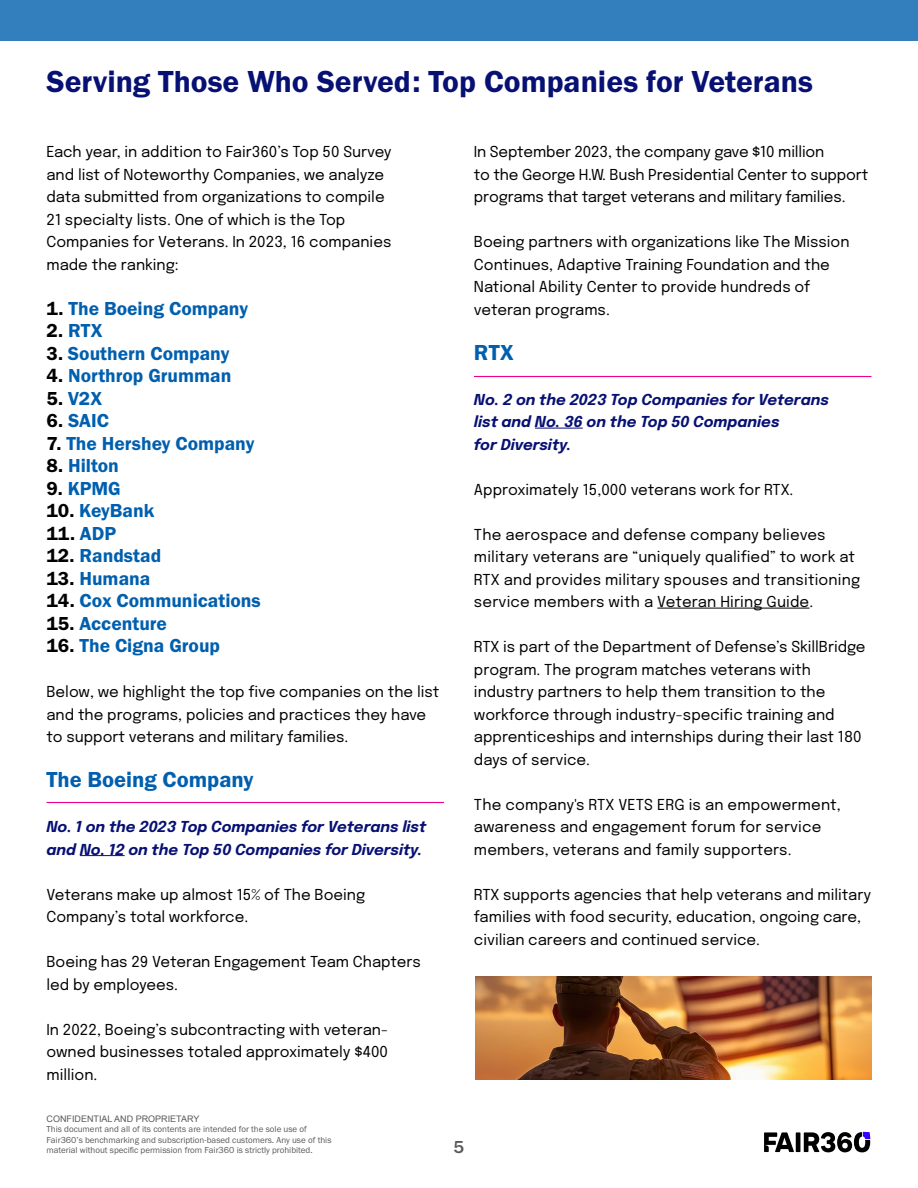
<style>
.page{position:relative;width:918px;height:1188px;background:#fff}
.page>*{position:absolute;margin:0;border:0;box-sizing:border-box;transform-origin:0 0}
.LrgTimelineDescrip{font:31.5px "Franklin Gothic URW Dem";color:#071073}
.t1{font:22.5px "Franklin Gothic URW Dem";color:#005fae}
.t2{font:19.5px "Franklin Gothic URW Dem";color:#005fae}
.t3{font:19.5px "Franklin Gothic URW Dem";color:#000}
.t4{font:500 18px "Franklin Gothic URW";color:#58595b}
.t5{font:15px/22.5px "Epilogue";color:#000}
.t6{font:italic 15px/22.5px "Epilogue";color:#071073}
.t7{font:9px/10.5px "Franklin Gothic URW Boo";color:#58595b}
.s1{color:#000}
.s2{color:#005fae}
.s3{font-family:"Arial"}
</style>
<div class="page">
<div style="left:0;top:0;width:918px;height:40px;background:#337fbe"></div>
<hr style="left:796px;top:1132px;width:4px;height:20px;background:#000">
<svg style="left:804px;top:1132px;width:66px;height:20px"></svg>
<svg style="left:764px;top:1132px;width:30px;height:20px"></svg>
<hr style="left:46px;top:802px;width:398px;height:1px;background:#ec008c">
<hr style="left:474px;top:376px;width:397px;height:1px;background:#ec008c">
<img style="left:476px;top:976px;width:396px;height:104px">
<svg style="left:79px;top:855px;width:46px;height:2px"></svg>
<svg style="left:535px;top:427px;width:48px;height:2px"></svg>
<svg style="left:657px;top:607px;width:153px;height:2px"></svg>
<p class="LrgTimelineDescrip" style="left:47px;top:62px;width:768px">Serving Those Who Served: Top Companies for Veterans</p>
<p class="t5" style="left:46px;top:140px;width:347px">Each year, in addition to Fair360’s Top 50 Survey</p>
<p class="t5" style="left:46px;top:162px;width:339px">and list of Noteworthy Companies, we analyze</p>
<p class="t5" style="left:46px;top:185px;width:340px">data submitted from organizations to compile</p>
<p class="t5" style="left:46px;top:207px;width:300px">21 specialty lists. One of which is the Top</p>
<p class="t5" style="left:46px;top:230px;width:346px">Companies for Veterans. In 2023, 16 companies</p>
<p class="t5" style="left:46px;top:252px;width:134px">made the ranking:</p>
<p class="t2" style="left:46px;top:296px;width:203px"><span class="s1">1.</span> The Boeing Company</p>
<p class="t2" style="left:46px;top:319px;width:58px"><span class="s1">2.</span> RTX</p>
<p class="t2" style="left:46px;top:341px;width:184px"><span class="s1">3.</span> Southern Company</p>
<p class="t2" style="left:46px;top:364px;width:186px"><span class="s1">4.</span> Northrop Grumman</p>
<p class="t2" style="left:46px;top:386px;width:57px"><span class="s1">5.</span> V2X</p>
<p class="t2" style="left:46px;top:409px;width:64px"><span class="s1">6.</span> SAIC</p>
<p class="t2" style="left:46px;top:431px;width:209px"><span class="s1">7.</span> The Hershey Company</p>
<p class="t2" style="left:46px;top:454px;width:74px"><span class="s1">8.</span> Hilton</p>
<p class="t2" style="left:46px;top:476px;width:76px"><span class="s1">9.</span> KPMG</p>
<p class="t2" style="left:46px;top:499px;width:109px"><span class="s1">10.</span> KeyBank</p>
<p class="t3" style="left:46px;top:521px;width:71px">11. <span class="s2">ADP</span></p>
<p class="t2" style="left:46px;top:544px;width:116px"><span class="s1">12.</span> Randstad</p>
<p class="t2" style="left:46px;top:566px;width:106px"><span class="s1">13.</span> Humana</p>
<p class="t2" style="left:46px;top:589px;width:216px"><span class="s1">14.</span> Cox Communications</p>
<p class="t2" style="left:46px;top:611px;width:122px"><span class="s1">15.</span> Accenture</p>
<p class="t2" style="left:46px;top:634px;width:175px"><span class="s1">16.</span> The Cigna Group</p>
<p class="t5" style="left:46px;top:680px;width:394px">Below, we highlight the top five companies on the list and the programs, policies and practices they have to support veterans and military families.</p>
<p class="t1" style="left:46px;top:766px;width:209px">The Boeing Company</p>
<p class="t6" style="left:46px;top:815px;width:381px">No. 1 on the 2023 Top Companies for Veterans list and No. 12 on the Top 50 Companies for Diversity.</p>
<p class="t5" style="left:46px;top:882px;width:320px">Veterans make up almost 15% of The Boeing<br>Company’s total workforce.</p>
<p class="t5" style="left:46px;top:950px;width:376px">Boeing has 29 Veteran Engagement Team Chapters led by employees.</p>
<p class="t5" style="left:46px;top:1017px;width:343px">In 2022, Boeing’s subcontracting with veteran-</p>
<p class="t5" style="left:46px;top:1040px;width:343px">owned businesses totaled approximately $400</p>
<p class="t5" style="left:46px;top:1062px;width:52px">million.</p>
<p class="t7" style="left:47px;top:1113px;width:287px"><span class="s3">CONFIDENTIAL AND PROPRIETARY<br></span>This document and all of its contents are intended for the sole use of Fair360’s benchmarking and subscription-based customers. Any use of this material without specific permission from Fair360 is strictly prohibited.</p>
<p class="t5" style="left:474px;top:140px;width:352px">In September 2023, the company gave $10 million</p>
<p class="t5" style="left:474px;top:162px;width:396px">to the George H.W. Bush Presidential Center to support programs that target veterans and military families.</p>
<p class="t5" style="left:474px;top:230px;width:377px">Boeing partners with organizations like The Mission<br>Continues, Adaptive Training Foundation and the<br>National Ability Center to provide hundreds of</p>
<p class="t5" style="left:474px;top:297px;width:137px">veteran programs.</p>
<p class="t1" style="left:474px;top:338px;width:41px">RTX</p>
<p class="t6" style="left:474px;top:387px;width:356px">No. 2 on the 2023 Top Companies for Veterans</p>
<p class="t6" style="left:474px;top:410px;width:307px">list and No. 36 on the Top 50 Companies</p>
<p class="t6" style="left:474px;top:432px;width:99px">for Diversity.</p>
<p class="t5" style="left:474px;top:477px;width:321px">Approximately 15,000 veterans work for RTX.</p>
<p class="t5" style="left:474px;top:522px;width:388px">The aerospace and defense company believes military veterans are “uniquely qualified” to work at RTX and provides military spouses and transitioning service members with a Veteran Hiring Guide.</p>
<p class="t5" style="left:474px;top:635px;width:393px">RTX is part of the Department of Defense’s SkillBridge program. The program matches veterans with industry partners to help them transition to the workforce through industry-specific training and apprenticeships and internships during their last 180 days of service.</p>
<p class="t5" style="left:474px;top:792px;width:368px">The company's RTX VETS ERG is an empowerment, awareness and engagement forum for service members, veterans and family supporters.</p>
<p class="t5" style="left:474px;top:882px;width:399px">RTX supports agencies that help veterans and military families with food security, education, ongoing care, civilian careers and continued service.</p>
<p class="t4" style="left:453px;top:1136px;width:12px">5</p>
</div>
